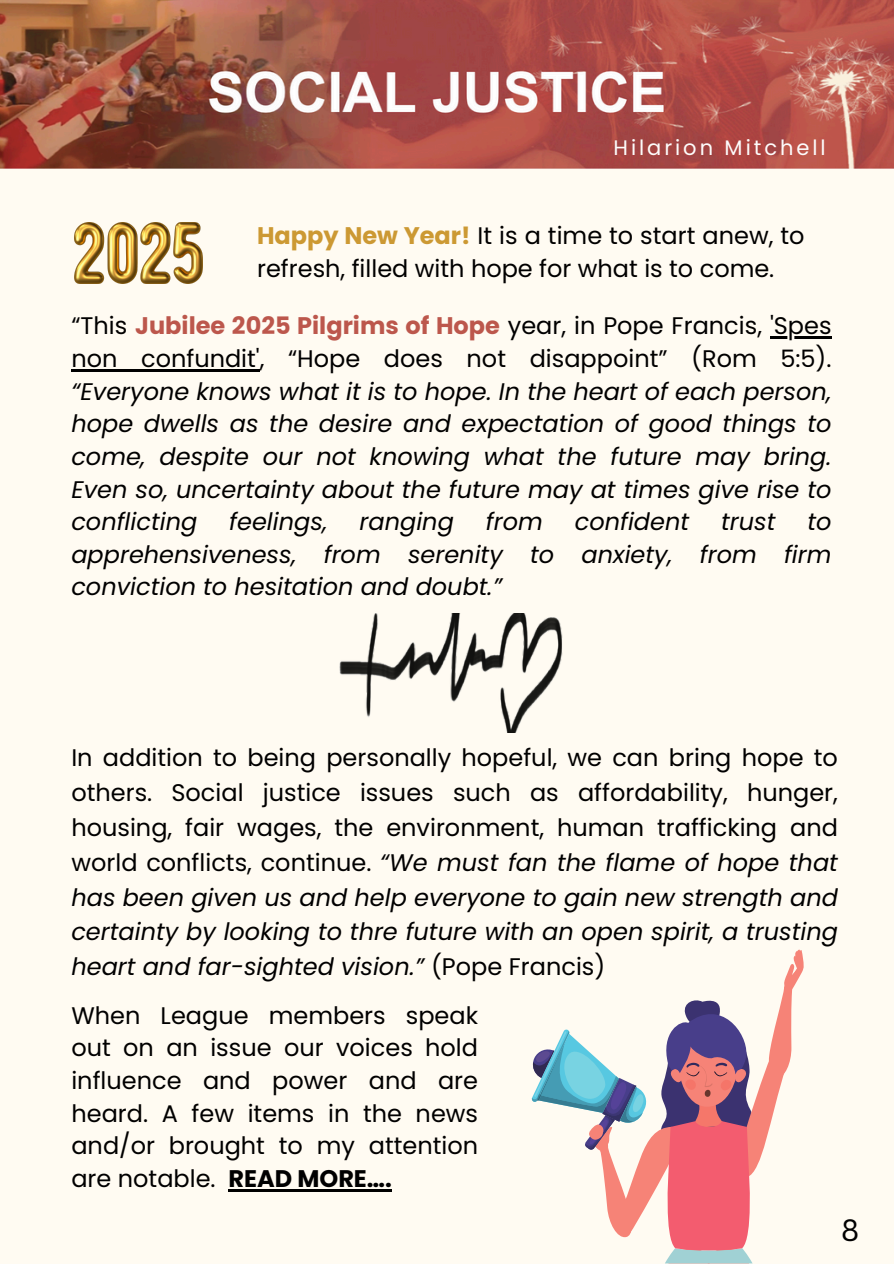
<style>
.page{position:relative;width:894px;height:1264px;background:#fff}
.page>*{position:absolute;margin:0;border:0;box-sizing:border-box;transform-origin:0 0}
.t1{font:30px "Canva Sans";color:#000}
.t2{font:24px/32.7px "Poppins";color:#000;text-align:justify}
.t3{font:italic 24px/32.7px "Poppins";color:#000;text-align:justify}
.t4{font:21px "Poppins";letter-spacing:.14em;color:#fdfcfc}
.s1{font-weight:700;color:#c93}
.s2{font-weight:700;color:#bc574c}
.s3{font-style:normal}
.s4{font-style:italic}
.s5{font-weight:700}
</style>
<div class="page">
<div style="left:0;top:0;width:893px;height:1263px;background:#fffbf2"></div>
<img style="left:0;top:0;width:893px;height:169px">
<svg style="left:531px;top:949px;width:273px;height:314px"></svg>
<img style="left:340px;top:613px;width:222px;height:119px">
<img style="left:75px;top:223px;width:128px;height:60px">
<hr style="left:769px;top:336px;width:62px;height:3px;background:#000">
<hr style="left:71px;top:369px;width:189px;height:2px;background:#000">
<hr style="left:228px;top:1189px;width:164px;height:2px;background:#000">
<p class="t4" style="left:613px;top:133px;width:213px">Hilarion Mitchell</p>
<h2 class="t2" style="left:257px;top:219px;width:549px"><span class="s1">Happy New Year!</span> It is a time to start anew, to refresh, filled with hope for what is to come.</h2>
<p class="t2" style="left:71px;top:309px;width:761px">“This <span class="s2">Jubilee 2025 Pilgrims of Hope</span> year, in Pope Francis, 'Spes</p>
<p class="t3" style="left:71px;top:342px;width:761px"><span class="s3">non confundit', “Hope does not disappoint” (Rom 5:5). </span>“Everyone knows what it is to hope. In the heart of each person, hope dwells as the desire and expectation of good things to come, despite our not knowing what the future may bring.<br>Even so, uncertainty about the future may at times give rise to conflicting</p>
<p class="t3" style="left:229px;top:505px;width:100px">feelings,</p>
<p class="t3" style="left:359px;top:505px;width:96px">ranging</p>
<p class="t3" style="left:485px;top:505px;width:58px">from</p>
<p class="t3" style="left:574px;top:505px;width:116px">confident</p>
<p class="t3" style="left:721px;top:505px;width:56px">trust</p>
<p class="t3" style="left:71px;top:505px;width:761px;text-indent:735px">to apprehensiveness, from serenity to anxiety, from firm conviction to hesitation and doubt.”</p>
<p class="t2" style="left:71px;top:740px;width:767px;line-height:34.8px">In addition to being personally hopeful, we can bring hope to others. Social justice issues such as affordability, hunger, housing, fair wages, the environment, human trafficking and world conflicts, continue. <span class="s4">“We must fan the flame of hope that has been given us and help everyone to gain new strength and certainty by looking to thre future with an open spirit, a trusting heart and far-sighted vision.”</span> (Pope Francis)</p>
<h2 class="t2" style="left:71px;top:999px;width:408px">When League members speak out on an issue our voices hold influence and power and are heard. A few items in the news and/or brought to my attention are notable. <span class="s5">READ MORE….</span></h2>
<p class="t1" style="left:841px;top:1208px;width:20px">8</p>
</div>
